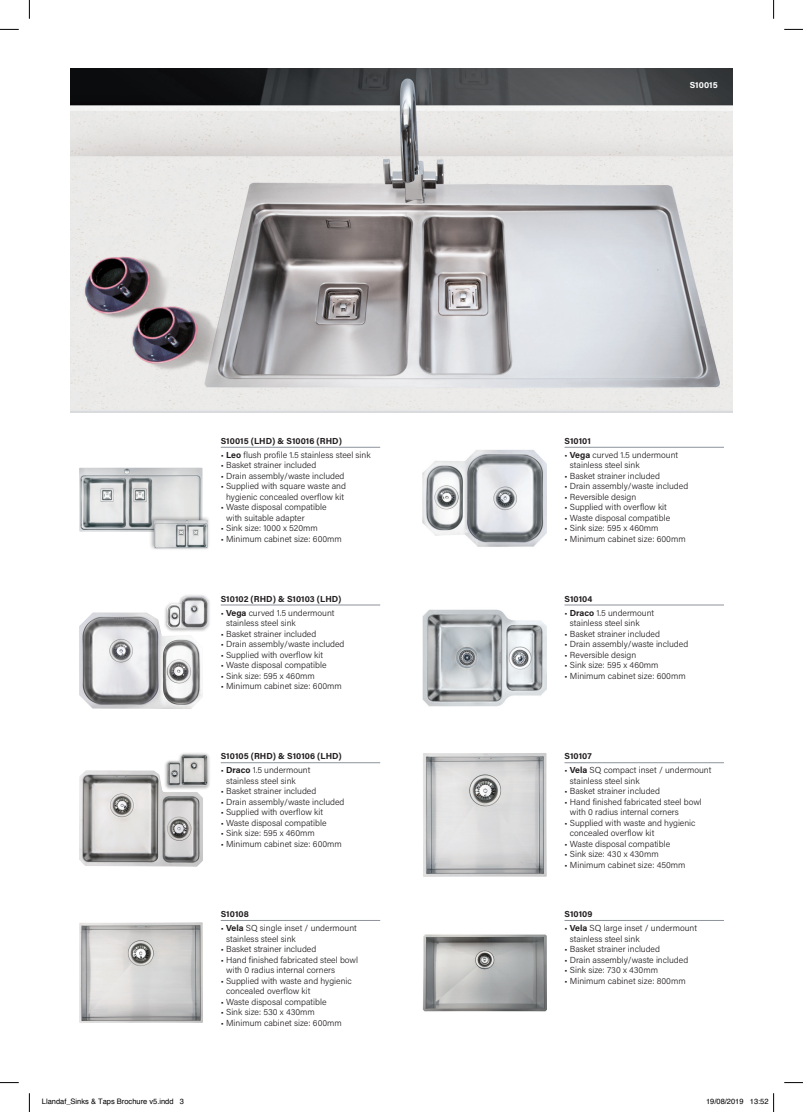
<style>
.page{position:relative;width:803px;height:1112px;background:#fff}
.page>*{position:absolute;margin:0;border:0;box-sizing:border-box;transform-origin:0 0}
.t1{font:300 8.75px/10.5px "Acumin Pro";color:#231f20}
.t2{font:700 8.75px "Acumin Pro";color:#231f20}
.t3{font:700 8.75px "Acumin Pro";color:#fff}
.t4{font:7.5px "Helvetica";color:#000}
.s1{font-weight:700}
</style>
<div class="page">
<img style="left:79px;top:467px;width:124px;height:64px">
<div style="left:149px;top:515px;width:62px;height:36px;background:#231f20;opacity:.37"></div>
<img style="left:154px;top:520px;width:54px;height:28px">
<hr style="left:221px;top:447px;width:159px;height:1px;background:#8d929b">
<img style="left:423px;top:450px;width:124px;height:97px">
<hr style="left:564px;top:447px;width:160px;height:1px;background:#8d929b">
<img style="left:70px;top:68px;width:663px;height:344px">
<img style="left:79px;top:612px;width:124px;height:97px">
<div style="left:163px;top:594px;width:47px;height:38px;background:#231f20;opacity:.37"></div>
<img style="left:167px;top:596px;width:42px;height:32px">
<hr style="left:221px;top:604px;width:159px;height:1px;background:#8d929b">
<img style="left:423px;top:609px;width:124px;height:98px">
<hr style="left:564px;top:604px;width:160px;height:1px;background:#8d929b">
<img style="left:423px;top:753px;width:124px;height:123px">
<hr style="left:564px;top:762px;width:160px;height:1px;background:#8d929b">
<img style="left:79px;top:770px;width:124px;height:96px">
<div style="left:163px;top:751px;width:47px;height:39px;background:#231f20;opacity:.37"></div>
<img style="left:167px;top:753px;width:42px;height:33px">
<hr style="left:221px;top:762px;width:159px;height:1px;background:#8d929b">
<img style="left:423px;top:934px;width:124px;height:78px">
<hr style="left:564px;top:920px;width:160px;height:1px;background:#8d929b">
<img style="left:79px;top:922px;width:124px;height:100px">
<hr style="left:221px;top:920px;width:159px;height:1px;background:#8d929b">
<svg style="left:0;top:29px;width:19px;height:1px"></svg>
<svg style="left:784px;top:29px;width:19px;height:1px"></svg>
<svg style="left:0;top:1082px;width:19px;height:1px"></svg>
<svg style="left:784px;top:1082px;width:19px;height:1px"></svg>
<svg style="left:29px;top:0;width:1px;height:19px"></svg>
<svg style="left:29px;top:1093px;width:1px;height:18px"></svg>
<svg style="left:773px;top:0;width:1px;height:19px"></svg>
<svg style="left:773px;top:1093px;width:1px;height:18px"></svg>
<p class="t2" style="left:221px;top:434px;width:123px">S10015 (LHD) &amp; S10016 (RHD)</p>
<p class="t1" style="left:221px;top:449px;width:151px">• <span class="s1">Leo</span> flush profile 1.5 stainless steel sink</p>
<p class="t1" style="left:221px;top:459px;width:97px">• Basket strainer included</p>
<p class="t1" style="left:221px;top:470px;width:125px">• Drain assembly/waste included</p>
<p class="t1" style="left:221px;top:480px;width:127px;text-align:center">• Supplied with square waste and hygienic concealed overflow kit</p>
<p class="t1" style="left:226px;top:501px;width:102px;text-indent:-5px">• Waste disposal compatible with suitable adapter</p>
<p class="t1" style="left:221px;top:522px;width:99px">• Sink size: 1000 x 520mm</p>
<p class="t1" style="left:221px;top:533px;width:123px">• Minimum cabinet size: 600mm</p>
<p class="t2" style="left:221px;top:592px;width:122px">S10102 (RHD) &amp; S10103 (LHD)</p>
<p class="t1" style="left:226px;top:607px;width:110px;text-indent:-5px">• <span class="s1">Vega</span> curved 1.5 undermount stainless steel sink</p>
<p class="t1" style="left:221px;top:628px;width:97px">• Basket strainer included</p>
<p class="t1" style="left:221px;top:638px;width:125px">• Drain assembly/waste included</p>
<p class="t1" style="left:221px;top:649px;width:104px">• Supplied with overflow kit</p>
<p class="t1" style="left:221px;top:659px;width:107px">• Waste disposal compatible</p>
<p class="t1" style="left:221px;top:670px;width:96px">• Sink size: 595 x 460mm</p>
<p class="t1" style="left:221px;top:680px;width:123px">• Minimum cabinet size: 600mm</p>
<p class="t2" style="left:221px;top:750px;width:123px">S10105 (RHD) &amp; S10106 (LHD)</p>
<p class="t1" style="left:226px;top:764px;width:86px;text-indent:-5px">• <span class="s1">Draco</span> 1.5 undermount stainless steel sink</p>
<p class="t1" style="left:221px;top:785px;width:97px">• Basket strainer included</p>
<p class="t1" style="left:221px;top:796px;width:125px">• Drain assembly/waste included</p>
<p class="t1" style="left:221px;top:806px;width:104px">• Supplied with overflow kit</p>
<p class="t1" style="left:221px;top:817px;width:107px">• Waste disposal compatible</p>
<p class="t1" style="left:221px;top:827px;width:96px">• Sink size: 595 x 460mm</p>
<p class="t1" style="left:221px;top:838px;width:123px">• Minimum cabinet size: 600mm</p>
<p class="t2" style="left:221px;top:907px;width:30px">S10108</p>
<p class="t1" style="left:226px;top:922px;width:132px;text-indent:-5px">• <span class="s1">Vela</span> SQ single inset / undermount stainless steel sink</p>
<p class="t1" style="left:221px;top:943px;width:97px">• Basket strainer included</p>
<p class="t1" style="left:226px;top:953px;width:133px;text-indent:-5px">• Hand finished fabricated steel bowl with 0 radius internal corners</p>
<p class="t1" style="left:226px;top:974px;width:127px;text-indent:-5px">• Supplied with waste and hygienic concealed overflow kit</p>
<p class="t1" style="left:221px;top:995px;width:107px">• Waste disposal compatible</p>
<p class="t1" style="left:221px;top:1006px;width:96px">• Sink size: 530 x 430mm</p>
<p class="t1" style="left:221px;top:1016px;width:123px">• Minimum cabinet size: 600mm</p>
<p class="t3" style="left:690px;top:79px;width:29px">S10015</p>
<p class="t2" style="left:564px;top:434px;width:28px">S10101</p>
<p class="t1" style="left:570px;top:449px;width:110px;text-indent:-5px">• <span class="s1">Vega</span> curved 1.5 undermount stainless steel sink</p>
<p class="t1" style="left:564px;top:470px;width:97px">• Basket strainer included</p>
<p class="t1" style="left:564px;top:480px;width:125px">• Drain assembly/waste included</p>
<p class="t1" style="left:564px;top:491px;width:73px">• Reversible design</p>
<p class="t1" style="left:564px;top:501px;width:104px">• Supplied with overflow kit</p>
<p class="t1" style="left:564px;top:512px;width:107px">• Waste disposal compatible</p>
<p class="t1" style="left:564px;top:522px;width:96px">• Sink size: 595 x 460mm</p>
<p class="t1" style="left:564px;top:533px;width:123px">• Minimum cabinet size: 600mm</p>
<p class="t2" style="left:564px;top:592px;width:30px">S10104</p>
<p class="t1" style="left:570px;top:607px;width:86px;text-indent:-5px">• <span class="s1">Draco</span> 1.5 undermount stainless steel sink</p>
<p class="t1" style="left:564px;top:628px;width:97px">• Basket strainer included</p>
<p class="t1" style="left:564px;top:638px;width:125px">• Drain assembly/waste included</p>
<p class="t1" style="left:564px;top:649px;width:73px">• Reversible design</p>
<p class="t1" style="left:564px;top:659px;width:96px">• Sink size: 595 x 460mm</p>
<p class="t1" style="left:564px;top:670px;width:123px">• Minimum cabinet size: 600mm</p>
<p class="t2" style="left:564px;top:750px;width:29px">S10107</p>
<p class="t1" style="left:570px;top:764px;width:143px;text-indent:-5px">• <span class="s1">Vela</span> SQ compact inset / undermount stainless steel sink</p>
<p class="t1" style="left:564px;top:785px;width:97px">• Basket strainer included</p>
<p class="t1" style="left:570px;top:796px;width:133px;text-indent:-5px">• Hand finished fabricated steel bowl with 0 radius internal corners</p>
<p class="t1" style="left:570px;top:817px;width:127px;text-indent:-5px">• Supplied with waste and hygienic concealed overflow kit</p>
<p class="t1" style="left:564px;top:838px;width:107px">• Waste disposal compatible</p>
<p class="t1" style="left:564px;top:848px;width:96px">• Sink size: 430 x 430mm</p>
<p class="t1" style="left:564px;top:859px;width:123px">• Minimum cabinet size: 450mm</p>
<p class="t2" style="left:564px;top:907px;width:29px">S10109</p>
<p class="t1" style="left:570px;top:922px;width:129px;text-indent:-5px">• <span class="s1">Vela</span> SQ large inset / undermount stainless steel sink</p>
<p class="t1" style="left:564px;top:943px;width:97px">• Basket strainer included</p>
<p class="t1" style="left:564px;top:953px;width:125px">• Drain assembly/waste included</p>
<p class="t1" style="left:564px;top:964px;width:95px">• Sink size: 730 x 430mm</p>
<p class="t1" style="left:564px;top:974px;width:123px">• Minimum cabinet size: 800mm</p>
<p class="t4" style="left:42px;top:1095px;width:144px">Llandaf_Sinks &amp; Taps Brochure v5.indd 3</p>
<p class="t4" style="left:706px;top:1095px;width:64px">19/08/2019 13:52</p>
</div>
